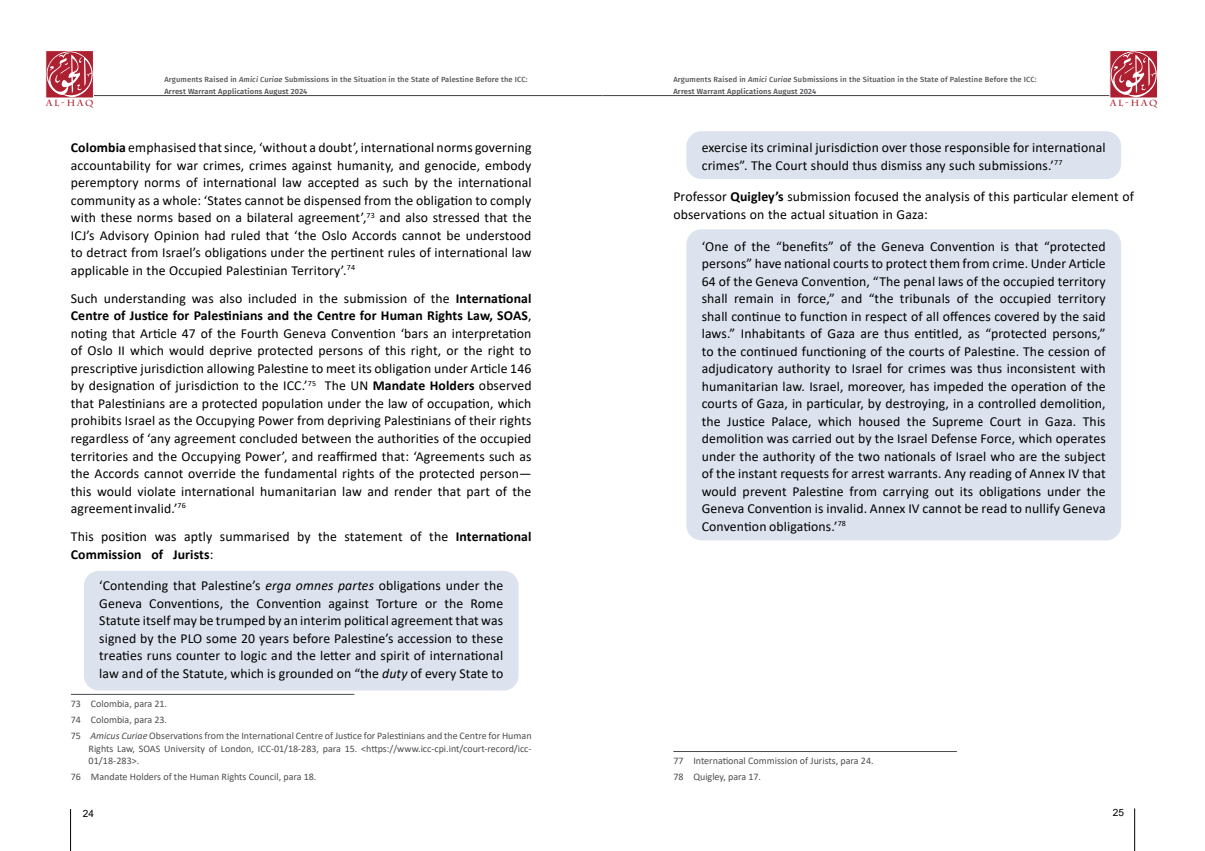
<style>
.page{position:relative;width:1205px;height:851px;background:#fff}
.page>*{position:absolute;margin:0;border:0;box-sizing:border-box;transform-origin:0 0}
.t1{font:13.75px/17.5px "Calibri";letter-spacing:.01em;color:#000;text-align:justify}
.t2{font:10px/16px "Calibri";color:#4d4d4f}
.t3{font:10px "Arial";color:#000}
.t4{font:700 8.75px "Charlemagne Std";letter-spacing:.2em;color:#ad2032}
.t5{font:500 7.5px/11.2px "Fira Sans";letter-spacing:.02em;color:#58595b}
.s1{font-style:italic}
.s2{font-weight:600}
.s3{font-weight:700}
</style>
<div class="page">
<hr style="left:602px;top:95px;width:517px;height:1px;background:#414042">
<hr style="left:85px;top:95px;width:517px;height:1px;background:#414042">
<div style="left:46px;top:50px;width:47px;height:48px;background:#fbf6f7"></div>
<svg style="left:46px;top:51px;width:47px;height:47px"></svg>
<div style="left:1110px;top:50px;width:47px;height:48px;background:#fbf6f7"></div>
<svg style="left:1109px;top:51px;width:48px;height:47px"></svg>
<hr style="left:1134px;top:808px;width:1px;height:42px;background:#000">
<hr style="left:70px;top:808px;width:1px;height:42px;background:#000">
<div style="left:686px;top:229px;width:435px;height:311px;background:#dde3ee;border-radius:15px"></div>
<div style="left:84px;top:570px;width:435px;height:120px;background:#dde3ee;border-radius:15px"></div>
<div style="left:686px;top:131px;width:435px;height:48px;background:#dde3ee;border-radius:15px"></div>
<hr style="left:71px;top:693px;width:283px;height:1px;background:#4d4d4f">
<hr style="left:673px;top:751px;width:284px;height:1px;background:#4d4d4f">
<p class="t5" style="left:164px;top:74px;width:365px">Arguments Raised in <span class="s1">Amici Curiae</span> Submissions in the Situation in the State of Palestine Before the ICC:<br><span class="s2">Arrest Warrant Applications August 2024</span></p>
<p class="t5" style="left:673px;top:74px;width:365px">Arguments Raised in <span class="s1">Amici Curiae</span> Submissions in the Situation in the State of Palestine Before the ICC:<br><span class="s2">Arrest Warrant Applications August 2024</span></p>
<p class="t4" style="left:46px;top:98px;width:49px">AL-HAQ</p>
<p class="t4" style="left:1110px;top:98px;width:49px">AL-HAQ</p>
<p class="t1" style="left:71px;top:138px;width:462px"><span class="s3">Colombia</span> emphasised that since, ‘without a doubt’, international norms governing accountability for war crimes, crimes against humanity, and genocide, embody peremptory norms of international law accepted as such by the international community as a whole: ‘States cannot be dispensed from the obligation to comply with these norms based on a bilateral agreement’,<sup>73</sup> and also stressed that the ICJ’s Advisory Opinion had ruled that ‘the Oslo Accords cannot be understood to detract from Israel’s obligations under the pertinent rules of international law applicable in the Occupied Palestinian Territory’.<sup>74</sup></p>
<p class="t1" style="left:71px;top:289px;width:462px">Such understanding was also included in the submission of the <span class="s3">International Centre of Justice for Palestinians and the Centre for Human Rights Law, SOAS</span>, noting that Article 47 of the Fourth Geneva Convention ‘bars an interpretation of Oslo II which would deprive protected persons of this right, or the right to prescriptive jurisdiction allowing Palestine to meet its obligation under Article 146 by designation of jurisdiction to the ICC.’<sup>75</sup> The UN <span class="s3">Mandate Holders</span> observed that Palestinians are a protected population under the law of occupation, which prohibits Israel as the Occupying Power from depriving Palestinians of their rights regardless of ‘any agreement concluded between the authorities of the occupied territories and the Occupying Power’, and reaffirmed that: ‘Agreements such as the Accords cannot override the fundamental rights of the protected person— this would violate international humanitarian law and render that part of the agreement invalid.’<sup>76</sup></p>
<p class="t1" style="left:71px;top:527px;width:462px">This position was aptly summarised by the statement of the <span class="s3">International<br>Commission of Jurists</span>:</p>
<p class="t1" style="left:99px;top:576px;width:405px">‘Contending that Palestine’s <span class="s1">erga omnes partes</span> obligations under the Geneva Conventions, the Convention against Torture or the Rome Statute itself may be trumped by an interim political agreement that was signed by the PLO some 20 years before Palestine’s accession to these treaties runs counter to logic and the letter and spirit of international law and of the Statute, which is grounded on “the <span class="s1">duty</span> of every State to</p>
<p class="t2" style="left:71px;top:695px;width:462px">73 Colombia, para 21.<br>74 Colombia, para 23.<br>75 <span class="s1">Amicus Curiae</span> Observations from the International Centre of Justice for Palestinians and the Centre for Human</p>
<p class="t2" style="left:89px;top:741px;width:444px;line-height:12.5px">Rights Law, SOAS University of London, ICC-01/18-283, para 15. &lt;https://www.icc-cpi.int/court-record/icc-<br>01/18-283&gt;.</p>
<p class="t2" style="left:71px;top:768px;width:247px">76 Mandate Holders of the Human Rights Council, para 18.</p>
<p class="t1" style="left:702px;top:138px;width:405px">exercise its criminal jurisdiction over those responsible for international crimes”. The Court should thus dismiss any such submissions.’<sup>77</sup></p>
<p class="t1" style="left:673px;top:188px;width:462px">Professor <span class="s3">Quigley’s</span> submission focused the analysis of this particular element of observations on the actual situation in Gaza:</p>
<p class="t1" style="left:702px;top:237px;width:405px">‘One of the “benefits” of the Geneva Convention is that “protected persons” have national courts to protect them from crime. Under Article 64 of the Geneva Convention, “The penal laws of the occupied territory shall remain in force,” and “the tribunals of the occupied territory shall continue to function in respect of all offences covered by the said laws.” Inhabitants of Gaza are thus entitled, as “protected persons,” to the continued functioning of the courts of Palestine. The cession of adjudicatory authority to Israel for crimes was thus inconsistent with humanitarian law. Israel, moreover, has impeded the operation of the courts of Gaza, in particular, by destroying, in a controlled demolition, the Justice Palace, which housed the Supreme Court in Gaza. This demolition was carried out by the Israel Defense Force, which operates under the authority of the two nationals of Israel who are the subject of the instant requests for arrest warrants. Any reading of Annex IV that would prevent Palestine from carrying out its obligations under the Geneva Convention is invalid. Annex IV cannot be read to nullify Geneva Convention obligations.’<sup>78</sup></p>
<p class="t2" style="left:673px;top:752px;width:202px">77 International Commission of Jurists, para 24.<br>78 Quigley, para 17.</p>
<p class="t3" style="left:83px;top:806px;width:13px">24</p>
<p class="t3" style="left:1113px;top:805px;width:13px">25</p>
</div>
